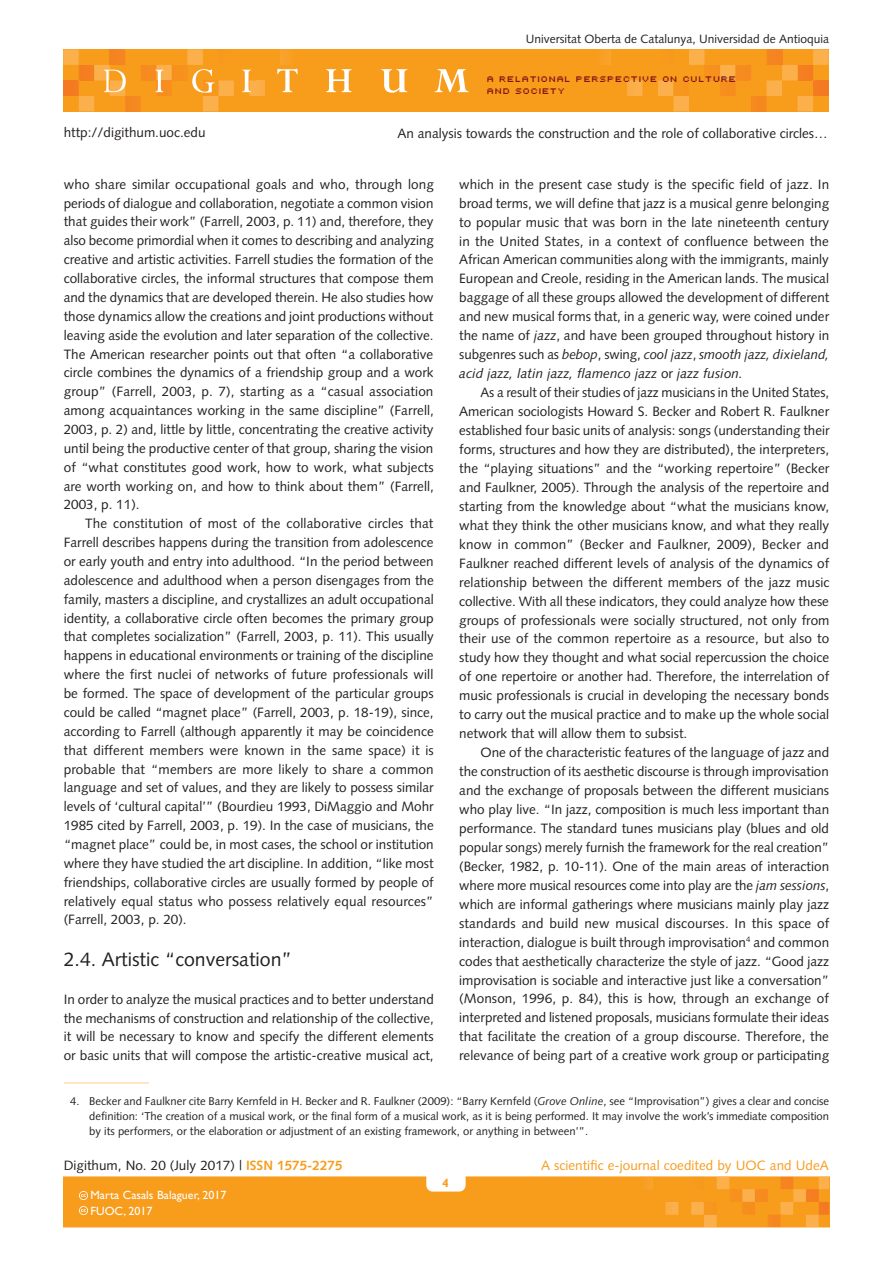
<style>
.page{position:relative;width:893px;height:1263px;background:#fff}
.page>*{position:absolute;margin:0;border:0;box-sizing:border-box;transform-origin:0 0}
._03_Subtitol_2{font:19.5px "Syntax LT";color:#231f20}
._02_PARAGRAF_GENERAL{font:13.5px/18.9px "Syntax LT";color:#231f20;text-align:justify}
._02_PRIMER_PARAGRAF{font:13.5px/18.9px "Syntax LT";color:#231f20;text-align:justify}
.t1{font:13.5px "Syntax LT";color:#f89c1c}
.t2{font:12px "Syntax LT";color:#231f20}
.t3{font:12px/15.8px "Gill Sans";color:#fff}
.t4{font:700 12px "Gill Sans";color:#f89c1c}
._04_NOTAS1{font:11.25px/15px "Syntax LT";color:#231f20;text-align:justify}
.t5{font:9px/12px "Uni 0554";color:#821316}
.s1{font-style:italic}
.s2{font-weight:700;color:#f89c1c}
</style>
<div class="page">
<hr style="left:829px;top:1177px;width:1px;height:50px;background:#f47921">
<svg style="left:64px;top:1177px;width:765px;height:50px;background:#f89d21"></svg>
<div style="left:63px;top:49px;width:766px;height:62px;background:#f89c1c"></div>
<hr style="left:265px;top:49px;width:1px;height:62px;background:#faab40">
<hr style="left:278px;top:49px;width:2px;height:62px;background:#f9a430">
<hr style="left:625px;top:49px;width:2px;height:62px;background:#faab40">
<hr style="left:612px;top:49px;width:1px;height:62px;background:#f9a430">
<svg style="left:605px;top:49px;width:6px;height:16px"></svg>
<svg style="left:627px;top:49px;width:202px;height:62px"></svg>
<hr style="left:815px;top:80px;width:4px;height:16px;background:#f47b21">
<hr style="left:819px;top:80px;width:3px;height:16px;background:#f47a21">
<hr style="left:822px;top:80px;width:3px;height:16px;background:#f47921">
<hr style="left:825px;top:80px;width:4px;height:16px;background:#f47921">
<svg style="left:63px;top:49px;width:202px;height:62px"></svg>
<svg style="left:277px;top:49px;width:21px;height:43px"></svg>
<svg style="left:326px;top:69px;width:26px;height:23px"></svg>
<svg style="left:381px;top:69px;width:26px;height:24px"></svg>
<svg style="left:434px;top:69px;width:35px;height:23px"></svg>
<hr style="left:64px;top:1082px;width:85px;height:1px;background:#fdcb8a">
<p class="t2" style="left:526px;top:32px;width:305px">Universitat Oberta de Catalunya, Universidad de Antioquia</p>
<p class="t5" style="left:488px;top:72px;width:251px">A RELATIONAL PERSPECTIVE ON CULTURE<br>AND SOCIETY</p>
<p class="_02_PARAGRAF_GENERAL" style="left:64px;top:122px;width:143px">http://digithum.uoc.edu</p>
<p class="_02_PARAGRAF_GENERAL" style="left:398px;top:124px;width:432px">An analysis towards the construction and the role of collaborative circles…</p>
<p class="_02_PRIMER_PARAGRAF" style="left:459px;top:175px;width:372px">which in the present case study is the specific field of jazz. In broad terms, we will define that jazz is a musical genre belonging to popular music that was born in the late nineteenth century in the United States, in a context of confluence between the African American communities along with the immigrants, mainly European and Creole, residing in the American lands. The musical baggage of all these groups allowed the development of different and new musical forms that, in a generic way, were coined under the name of <span class="s1">jazz</span>, and have been grouped throughout history in subgenres such as <span class="s1">bebop</span>, swing, <span class="s1">cool jazz</span>, <span class="s1">smooth jazz, dixieland, acid jazz, latin jazz, flamenco jazz</span> or <span class="s1">jazz fusion.</span></p>
<p class="_02_PARAGRAF_GENERAL" style="left:459px;top:383px;width:372px;text-indent:21px">As a result of their studies of jazz musicians in the United States, American sociologists Howard S. Becker and Robert R. Faulkner established four basic units of analysis: songs (understanding their forms, structures and how they are distributed), the interpreters, the “playing situations” and the “working repertoire” (Becker and Faulkner, 2005). Through the analysis of the repertoire and starting from the knowledge about “what the musicians know, what they think the other musicians know, and what they really know in common” (Becker and Faulkner, 2009), Becker and Faulkner reached different levels of analysis of the dynamics of relationship between the different members of the jazz music collective. With all these indicators, they could analyze how these groups of professionals were socially structured, not only from their use of the common repertoire as a resource, but also to study how they thought and what social repercussion the choice of one repertoire or another had. Therefore, the interrelation of music professionals is crucial in developing the necessary bonds to carry out the musical practice and to make up the whole social network that will allow them to subsist.</p>
<p class="_02_PARAGRAF_GENERAL" style="left:459px;top:743px;width:372px;text-indent:21px">One of the characteristic features of the language of jazz and the construction of its aesthetic discourse is through improvisation and the exchange of proposals between the different musicians who play live. “In jazz, composition is much less important than performance. The standard tunes musicians play (blues and old popular songs) merely furnish the framework for the real creation” (Becker, 1982, p. 10-11). One of the main areas of interaction where more musical resources come into play are the <span class="s1">jam sessions</span>, which are informal gatherings where musicians mainly play jazz standards and build new musical discourses. In this space of interaction, dialogue is built through improvisation<sup>4</sup> and common codes that aesthetically characterize the style of jazz. “Good jazz improvisation is sociable and interactive just like a conversation” (Monson, 1996, p. 84), this is how, through an exchange of interpreted and listened proposals, musicians formulate their ideas that facilitate the creation of a group discourse. Therefore, the relevance of being part of a creative work group or participating</p>
<p class="_04_NOTAS1" style="left:89px;top:1093px;width:741px;text-indent:-19px">4. Becker and Faulkner cite Barry Kernfeld in H. Becker and R. Faulkner (2009): “Barry Kernfeld (<span class="s1">Grove Online</span>, see “Improvisation”) gives a clear and concise definition: ‘The creation of a musical work, or the final form of a musical work, as it is being performed. It may involve the work’s immediate composition by its performers, or the elaboration or adjustment of an existing framework, or anything in between’”.</p>
<p class="_02_PRIMER_PARAGRAF" style="left:64px;top:175px;width:372px">who share similar occupational goals and who, through long periods of dialogue and collaboration, negotiate a common vision that guides their work” (Farrell, 2003, p. 11) and, therefore, they also become primordial when it comes to describing and analyzing creative and artistic activities. Farrell studies the formation of the collaborative circles, the informal structures that compose them and the dynamics that are developed therein. He also studies how those dynamics allow the creations and joint productions without leaving aside the evolution and later separation of the collective.<br>The American researcher points out that often “a collaborative circle combines the dynamics of a friendship group and a work group” (Farrell, 2003, p. 7), starting as a “casual association among acquaintances working in the same discipline” (Farrell, 2003, p. 2) and, little by little, concentrating the creative activity until being the productive center of that group, sharing the vision of “what constitutes good work, how to work, what subjects are worth working on, and how to think about them” (Farrell, 2003, p. 11).</p>
<p class="_02_PARAGRAF_GENERAL" style="left:64px;top:514px;width:372px;text-indent:21px">The constitution of most of the collaborative circles that Farrell describes happens during the transition from adolescence or early youth and entry into adulthood. “In the period between adolescence and adulthood when a person disengages from the family, masters a discipline, and crystallizes an adult occupational identity, a collaborative circle often becomes the primary group that completes socialization” (Farrell, 2003, p. 11). This usually happens in educational environments or training of the discipline where the first nuclei of networks of future professionals will be formed. The space of development of the particular groups could be called “magnet place” (Farrell, 2003, p. 18-19), since, according to Farrell (although apparently it may be coincidence that different members were known in the same space) it is probable that “members are more likely to share a common language and set of values, and they are likely to possess similar levels of ‘cultural capital’” (Bourdieu 1993, DiMaggio and Mohr 1985 cited by Farrell, 2003, p. 19). In the case of musicians, the “magnet place” could be, in most cases, the school or institution where they have studied the art discipline. In addition, “like most friendships, collaborative circles are usually formed by people of relatively equal status who possess relatively equal resources” (Farrell, 2003, p. 20).</p>
<p class="_03_Subtitol_2" style="left:64px;top:948px;width:230px">2.4. Artistic “conversation”</p>
<p class="_02_PRIMER_PARAGRAF" style="left:64px;top:989px;width:372px">In order to analyze the musical practices and to better understand the mechanisms of construction and relationship of the collective, it will be necessary to know and specify the different elements or basic units that will compose the artistic-creative musical act,</p>
<p class="_02_PARAGRAF_GENERAL" style="left:64px;top:1156px;width:280px">Digithum, No. 20 (July 2017) | <span class="s2">ISSN 1575-2275</span></p>
<p class="t1" style="left:541px;top:1157px;width:289px">A scientific e-journal coedited by UOC and UdeA</p>
<p class="t4" style="left:442px;top:1176px;width:8px">4</p>
<p class="t3" style="left:91px;top:1187px;width:137px">Marta Casals Balaguer, 2017<br>FUOC, 2017</p>
</div>
